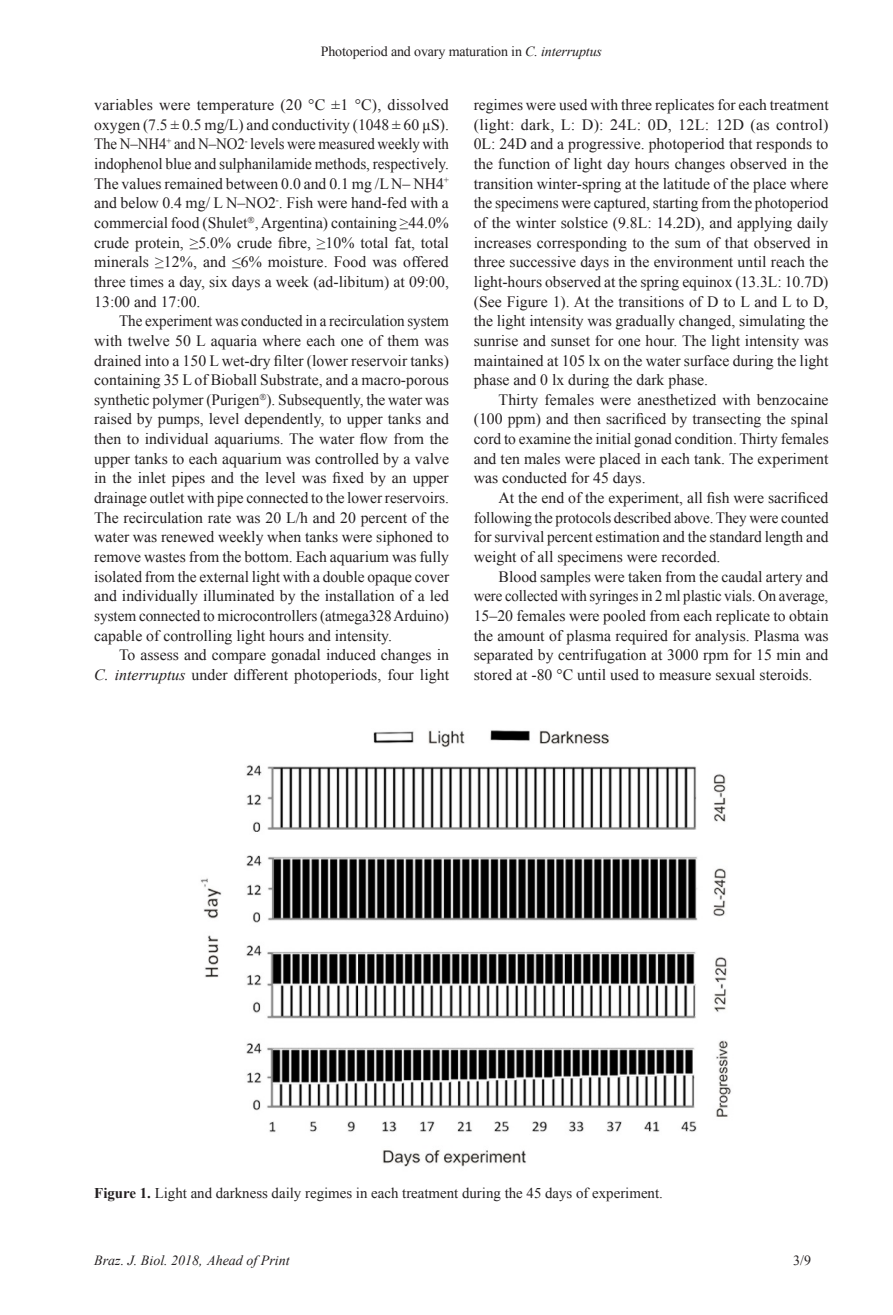
<style>
.page{position:relative;width:893px;height:1315px;background:#fff}
.page>*{position:absolute;margin:0;border:0;box-sizing:border-box;transform-origin:0 0}
.Paragraph{font:15.75px/19.6px "Times New Roman";color:#231f20;text-align:justify}
.Paragraph-2{font:15.75px/19.6px "Times New Roman";color:#231f20;text-align:justify;scale:.96 1}
.FigureCaption{font:14.88px "Times New Roman";color:#231f20}
.t1{font:14px "Times New Roman";letter-spacing:-.01em;color:#231f20}
.t2{font:italic 14px "Times New Roman";color:#231f20}
.s1{font-style:italic}
.s2{font-weight:700}
.s3{color:#fff}
</style>
<div class="page">
<img style="left:200px;top:730px;width:531px;height:437px">
<p class="t1" style="left:321px;top:42px;width:283px">Photoperiod and ovary maturation in <span class="s1">C. interruptus</span></p>
<p class="Paragraph" style="left:94px;top:95px;width:356px">variables were temperature (20 °C ±1 °C), dissolved oxygen (7.5 ± 0.5 mg/L) and conductivity (1048 ± 60 µS).<br>The N–NH4<sup>+</sup> and N–NO2<sup>-</sup> levels were measured weekly with indophenol blue and sulphanilamide methods, respectively.<br>The values remained between 0.0 and 0.1 mg /L N– NH4<sup>+ </sup>and below 0.4 mg/ L N–NO2<sup>-</sup>. Fish were hand-fed with a commercial food (Shulet , Argentina) containing ≥44.0% crude protein, ≥5.0% crude fibre, ≥10% total fat, total minerals ≥12%, and ≤6% moisture. Food was offered three times a day, six days a week (ad-libitum) at 09:00, 13:00 and 17:00.</p>
<p class="Paragraph-2" style="left:94px;top:311px;width:371px;text-indent:25px">The experiment was conducted in a recirculation system with twelve 50 L aquaria where each one of them was drained into a 150 L wet-dry filter (lower reservoir tanks) containing 35 L of Bioball Substrate, and a macro‑porous synthetic polymer (Purigen ). Subsequently, the water was raised by pumps, level dependently, to upper tanks and then to individual aquariums. The water flow from the upper tanks to each aquarium was controlled by a valve in the inlet pipes and the level was fixed by an upper drainage outlet with pipe connected to the lower reservoirs.<br>The recirculation rate was 20 L/h and 20 percent of the water was renewed weekly when tanks were siphoned to remove wastes from the bottom. Each aquarium was fully isolated from the external light with a double opaque cover and individually illuminated by the installation of a led system connected to microcontrollers (atmega328 Arduino) capable of controlling light hours and intensity.</p>
<p class="Paragraph" style="left:94px;top:645px;width:356px;text-align:right">To assess and compare gonadal induced changes in<br><span class="s1">C. interruptus</span> under different photoperiods, four light</p>
<p class="Paragraph" style="left:474px;top:95px;width:356px">regimes were used with three replicates for each treatment (light: dark, L: D): 24L: 0D, 12L: 12D (as control)<br>0L: 24D and a progressive. photoperiod that responds to the function of light day hours changes observed in the transition winter‑spring at the latitude of the place where the specimens were captured, starting from the photoperiod of the winter solstice (9.8L: 14.2D), and applying daily increases corresponding to the sum of that observed in three successive days in the environment until reach the light-hours observed at the spring equinox (13.3L: 10.7D) (See Figure 1). At the transitions of D to L and L to D, the light intensity was gradually changed, simulating the sunrise and sunset for one hour. The light intensity was maintained at 105 lx on the water surface during the light phase and 0 lx during the dark phase.</p>
<p class="Paragraph" style="left:474px;top:389px;width:356px;text-indent:25px">Thirty females were anesthetized with benzocaine (100 ppm) and then sacrificed by transecting the spinal cord to examine the initial gonad condition. Thirty females and ten males were placed in each tank. The experiment was conducted for 45 days.</p>
<p class="Paragraph" style="left:474px;top:488px;width:356px;text-indent:25px">At the end of the experiment, all fish were sacrificed following the protocols described above. They were counted for survival percent estimation and the standard length and weight of all specimens were recorded.</p>
<p class="Paragraph" style="left:474px;top:566px;width:356px;text-indent:25px">Blood samples were taken from the caudal artery and were collected with syringes in 2 ml plastic vials. On average, 15–20 females were pooled from each replicate to obtain the amount of plasma required for analysis. Plasma was separated by centrifugation at 3000 rpm for 15 min and stored at -80 °C until used to measure sexual steroids.</p>
<p class="FigureCaption" style="left:94px;top:1183px;width:570px"><span class="s2">Figure 1.</span> Light and darkness daily regimes in each treatment during the 45 days of experiment.</p>
<p class="t2" style="left:94px;top:1250px;width:197px">Braz. J. Biol. 2018, Ahead of Print</p>
<p class="t1" style="left:793px;top:1251px;width:37px">3/9 <span class="s3">3</span></p>
</div>
